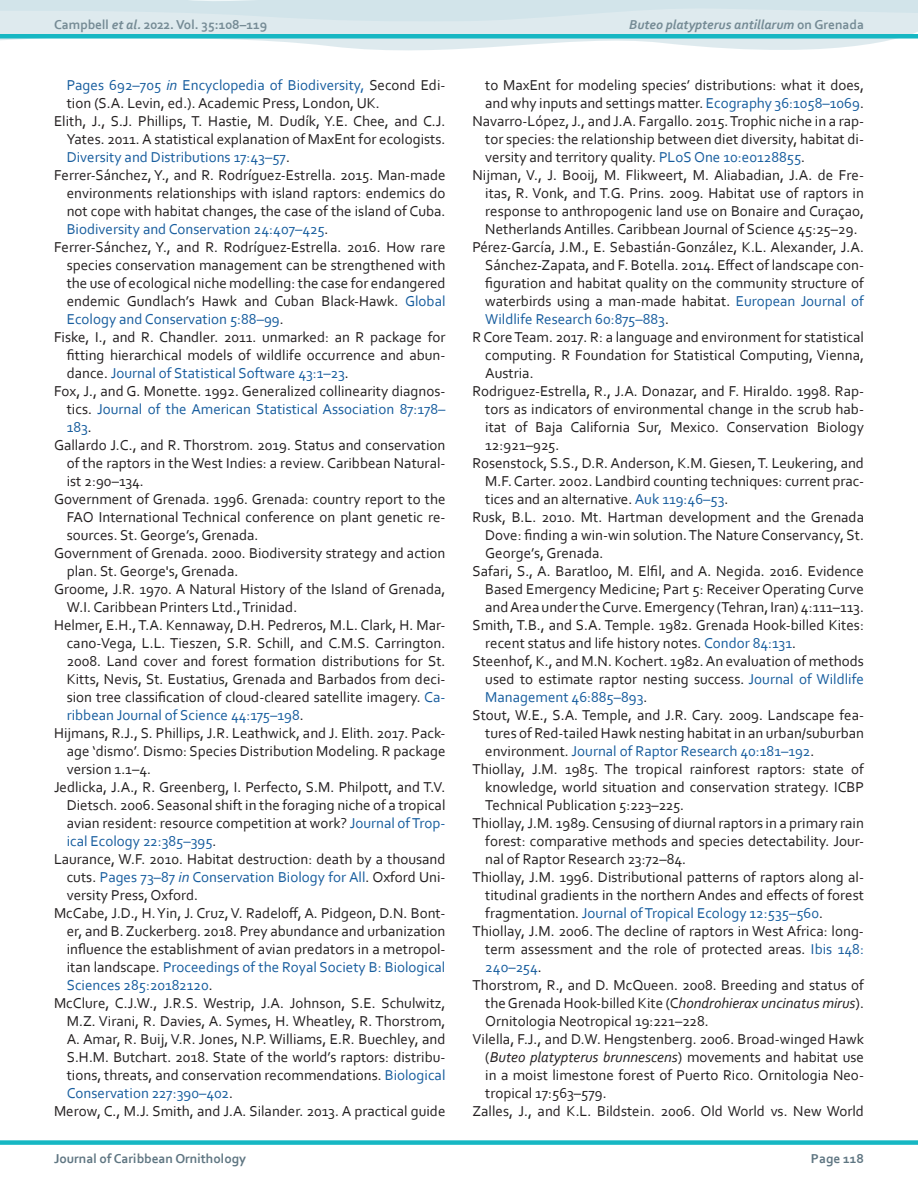
<style>
.page{position:relative;width:918px;height:1188px;background:#fff}
.page>*{position:absolute;margin:0;border:0;box-sizing:border-box;transform-origin:0 0}
.Citation__P{font:15px/18px "Corbel";color:#231f20;text-align:justify}
.t1{font:700 13.5px "Corbel";color:#5f7682}
.t2{font:italic 700 13.5px "Corbel";color:#758b95}
.t3{font:700 13.5px "Corbel";color:#758b95}
.s1{font-style:italic}
.s2{font-style:normal}
.s3{color:#175d9e}
.s4{font-style:italic;color:#175d9e}
</style>
<div class="page">
<svg style="left:0;top:0;width:918px;height:51px;fill:#deeaee"></svg>
<div style="left:0;top:1140px;width:918px;height:5px;background:#16b7c3"></div>
<div style="left:0;top:34px;width:918px;height:5px;background:#16b7c3"></div>
<p class="t3" style="left:54px;top:16px;width:215px">Campbell <span class="s1">et al.</span> 2022. Vol. 35:108–119</p>
<p class="t2" style="left:629px;top:16px;width:236px">Buteo platypterus antillarum <span class="s2">on Grenada</span></p>
<p class="Citation__P" style="left:67px;top:76px;width:380px"><span class="s3">Pages 692–705</span> <span class="s4">in</span> <span class="s3">Encyclopedia of Biodiversity,</span> Second Edi&shy;tion (S.A. Levin, ed.). Academic Press, London, UK.</p>
<p class="Citation__P" style="left:67px;top:112px;width:380px;text-indent:-13px">Elith, J., S.J. Phillips, T. Hastie, M. Dudík, Y.E. Chee, and C.J.<br>Yates. 2011. A statistical explanation of MaxEnt for ecologists.<br><span class="s3">Diversity and Distributions 17:43–57</span>.</p>
<p class="Citation__P" style="left:67px;top:166px;width:380px;text-indent:-13px">Ferrer-Sánchez, Y., and R. Rodríguez-Estrella. 2015. Man-made environments relationships with island raptors: endemics do not cope with habitat changes, the case of the island of Cuba.<br><span class="s3">Biodiversity and Conservation 24:407–425</span>.</p>
<p class="Citation__P" style="left:67px;top:238px;width:380px;text-indent:-13px">Ferrer-Sánchez, Y., and R. Rodríguez-Estrella. 2016. How rare species conservation management can be strengthened with the use of ecological niche modelling: the case for endangered endemic Gundlach’s Hawk and Cuban Black-Hawk. <span class="s3">Global Ecology and Conservation 5:88–99</span>.</p>
<p class="Citation__P" style="left:67px;top:328px;width:380px;text-indent:-13px">Fiske, I., and R. Chandler. 2011. unmarked: an R package for fitting hierarchical models of wildlife occurrence and abun&shy;dance. <span class="s3">Journal of Statistical Software 43:1–23</span>.</p>
<p class="Citation__P" style="left:67px;top:382px;width:380px;text-indent:-13px">Fox, J., and G. Monette. 1992. Generalized collinearity diagnos&shy;tics. <span class="s3">Journal of the American Statistical Association 87:178– 183</span>.</p>
<p class="Citation__P" style="left:67px;top:436px;width:380px;text-indent:-13px">Gallardo J.C., and R. Thorstrom. 2019. Status and conservation of the raptors in the West Indies: a review. Caribbean Natural&shy;ist 2:90–134.</p>
<p class="Citation__P" style="left:67px;top:490px;width:380px;text-indent:-13px">Government of Grenada. 1996. Grenada: country report to the FAO International Technical conference on plant genetic re&shy;sources. St. George’s, Grenada.</p>
<p class="Citation__P" style="left:67px;top:544px;width:380px;text-indent:-13px">Government of Grenada. 2000. Biodiversity strategy and action plan. St. George's, Grenada.</p>
<p class="Citation__P" style="left:67px;top:580px;width:380px;text-indent:-13px">Groome, J.R. 1970. A Natural History of the Island of Grenada,<br>W.I. Caribbean Printers Ltd., Trinidad.</p>
<p class="Citation__P" style="left:67px;top:616px;width:380px;text-indent:-13px">Helmer, E.H., T.A. Kennaway, D.H. Pedreros, M.L. Clark, H. Mar&shy;cano-Vega, L.L. Tieszen, S.R. Schill, and C.M.S. Carrington.<br>2008. Land cover and forest formation distributions for St.<br>Kitts, Nevis, St. Eustatius, Grenada and Barbados from deci&shy;sion tree classification of cloud-cleared satellite imagery. <span class="s3">Ca&shy;ribbean Journal of Science 44:175–198</span>.</p>
<p class="Citation__P" style="left:67px;top:724px;width:380px;text-indent:-13px">Hijmans, R.J., S. Phillips, J.R. Leathwick, and J. Elith. 2017. Pack&shy;age ‘dismo’. Dismo: Species Distribution Modeling. R package version 1.1–4.</p>
<p class="Citation__P" style="left:67px;top:778px;width:380px;text-indent:-13px">Jedlicka, J.A., R. Greenberg, I. Perfecto, S.M. Philpott, and T.V.<br>Dietsch. 2006. Seasonal shift in the foraging niche of a tropical avian resident: resource competition at work? <span class="s3">Journal of Trop&shy;ical Ecology 22:385–395</span>.</p>
<p class="Citation__P" style="left:67px;top:850px;width:380px;text-indent:-13px">Laurance, W.F. 2010. Habitat destruction: death by a thousand cuts. <span class="s3">Pages 73–87</span> <span class="s4">in</span> <span class="s3">Conservation Biology for All</span>. Oxford Uni&shy;versity Press, Oxford.</p>
<p class="Citation__P" style="left:67px;top:904px;width:380px;text-indent:-13px">McCabe, J.D., H. Yin, J. Cruz, V. Radeloff, A. Pidgeon, D.N. Bont&shy;er, and B. Zuckerberg. 2018. Prey abundance and urbanization influence the establishment of avian predators in a metropol&shy;itan landscape. <span class="s3">Proceedings of the Royal Society B: Biological Sciences 285:20182120</span>.</p>
<p class="Citation__P" style="left:67px;top:994px;width:380px;text-indent:-13px">McClure, C.J.W., J.R.S. Westrip, J.A. Johnson, S.E. Schulwitz, M.Z. Virani, R. Davies, A. Symes, H. Wheatley, R. Thorstrom, A. Amar, R. Buij, V.R. Jones, N.P. Williams, E.R. Buechley, and S.H.M. Butchart. 2018. State of the world’s raptors: distribu&shy;tions, threats, and conservation recommendations. <span class="s3">Biological Conservation 227:390–402</span>.</p>
<p class="Citation__P" style="left:54px;top:1102px;width:393px">Merow, C., M.J. Smith, and J.A. Silander. 2013. A practical guide</p>
<p class="Citation__P" style="left:485px;top:76px;width:380px">to MaxEnt for modeling species’ distributions: what it does, and why inputs and settings matter. <span class="s3">Ecography 36:1058–1069</span>.</p>
<p class="Citation__P" style="left:485px;top:112px;width:380px;text-indent:-13px">Navarro-López, J., and J.A. Fargallo. 2015. Trophic niche in a rap&shy;tor species: the relationship between diet diversity, habitat di&shy;versity and territory quality. <span class="s3">PLoS One 10:e0128855</span>.</p>
<p class="Citation__P" style="left:485px;top:166px;width:380px;text-indent:-13px">Nijman, V., J. Booij, M. Flikweert, M. Aliabadian, J.A. de Fre&shy;itas, R. Vonk, and T.G. Prins. 2009. Habitat use of raptors in response to anthropogenic land use on Bonaire and Curaçao, Netherlands Antilles. Caribbean Journal of Science 45:25–29.</p>
<p class="Citation__P" style="left:485px;top:238px;width:380px;text-indent:-13px">Pérez-García, J.M., E. Sebastián-González, K.L. Alexander, J.A.<br>Sánchez-Zapata, and F. Botella. 2014. Effect of landscape con&shy;figuration and habitat quality on the community structure of waterbirds using a man-made habitat. <span class="s3">European Journal of Wildlife Research 60:875–883</span>.</p>
<p class="Citation__P" style="left:485px;top:328px;width:380px;text-indent:-13px">R Core Team. 2017. R: a language and environment for statistical computing. R Foundation for Statistical Computing, Vienna, Austria.</p>
<p class="Citation__P" style="left:485px;top:382px;width:380px;text-indent:-13px">Rodriguez-Estrella, R., J.A. Donazar, and F. Hiraldo. 1998. Rap&shy;tors as indicators of environmental change in the scrub hab&shy;itat of Baja California Sur, Mexico. Conservation Biology 12:921–925.</p>
<p class="Citation__P" style="left:485px;top:454px;width:380px;text-indent:-13px">Rosenstock, S.S., D.R. Anderson, K.M. Giesen, T. Leukering, and M.F. Carter. 2002. Landbird counting techniques: current prac&shy;tices and an alternative. <span class="s3">Auk 119:46–53</span>.</p>
<p class="Citation__P" style="left:485px;top:508px;width:380px;text-indent:-13px">Rusk, B.L. 2010. Mt. Hartman development and the Grenada Dove: finding a win-win solution. The Nature Conservancy, St.<br>George’s, Grenada.</p>
<p class="Citation__P" style="left:485px;top:562px;width:380px;text-indent:-13px">Safari, S., A. Baratloo, M. Elfil, and A. Negida. 2016. Evidence Based Emergency Medicine; Part 5: Receiver Operating Curve and Area under the Curve. Emergency (Tehran, Iran) 4:111–113.</p>
<p class="Citation__P" style="left:485px;top:616px;width:380px;text-indent:-13px">Smith, T.B., and S.A. Temple. 1982. Grenada Hook-billed Kites: recent status and life history notes. <span class="s3">Condor 84:131</span>.</p>
<p class="Citation__P" style="left:485px;top:652px;width:380px;text-indent:-13px">Steenhof, K., and M.N. Kochert. 1982. An evaluation of methods used to estimate raptor nesting success. <span class="s3">Journal of Wildlife Management 46:885–893</span>.</p>
<p class="Citation__P" style="left:485px;top:706px;width:380px;text-indent:-13px">Stout, W.E., S.A. Temple, and J.R. Cary. 2009. Landscape fea&shy;tures of Red-tailed Hawk nesting habitat in an urban/suburban environment. <span class="s3">Journal of Raptor Research 40:181–192</span>.</p>
<p class="Citation__P" style="left:485px;top:760px;width:380px;text-indent:-13px">Thiollay, J.M. 1985. The tropical rainforest raptors: state of knowledge, world situation and conservation strategy. ICBP Technical Publication 5:223–225.</p>
<p class="Citation__P" style="left:485px;top:814px;width:380px;text-indent:-13px">Thiollay, J.M. 1989. Censusing of diurnal raptors in a primary rain forest: comparative methods and species detectability. Jour&shy;nal of Raptor Research 23:72–84.</p>
<p class="Citation__P" style="left:485px;top:868px;width:380px;text-indent:-13px">Thiollay, J.M. 1996. Distributional patterns of raptors along al&shy;titudinal gradients in the northern Andes and effects of forest fragmentation. <span class="s3">Journal of Tropical Ecology 12:535–560</span>.</p>
<p class="Citation__P" style="left:485px;top:922px;width:380px;text-indent:-13px">Thiollay, J.M. 2006. The decline of raptors in West Africa: long&shy;term assessment and the role of protected areas. <span class="s3">Ibis 148:<br>240–254</span>.</p>
<p class="Citation__P" style="left:485px;top:976px;width:380px;text-indent:-13px">Thorstrom, R., and D. McQueen. 2008. Breeding and status of the Grenada Hook-billed Kite (C<span class="s1">hondrohierax uncinatus mirus</span>).<br>Ornitologia Neotropical 19:221–228.</p>
<p class="Citation__P" style="left:485px;top:1030px;width:380px;text-indent:-13px">Vilella, F.J., and D.W. Hengstenberg. 2006. Broad-winged Hawk (<span class="s1">Buteo platypterus brunnescens</span>) movements and habitat use in a moist limestone forest of Puerto Rico. Ornitologia Neo&shy;tropical 17:563–579.</p>
<p class="Citation__P" style="left:472px;top:1102px;width:393px">Zalles, J., and K.L. Bildstein. 2006. Old World vs. New World</p>
<p class="t1" style="left:54px;top:1150px;width:194px">Journal of Caribbean Ornithology</p>
<p class="t1" style="left:811px;top:1150px;width:55px">Page 118</p>
</div>
